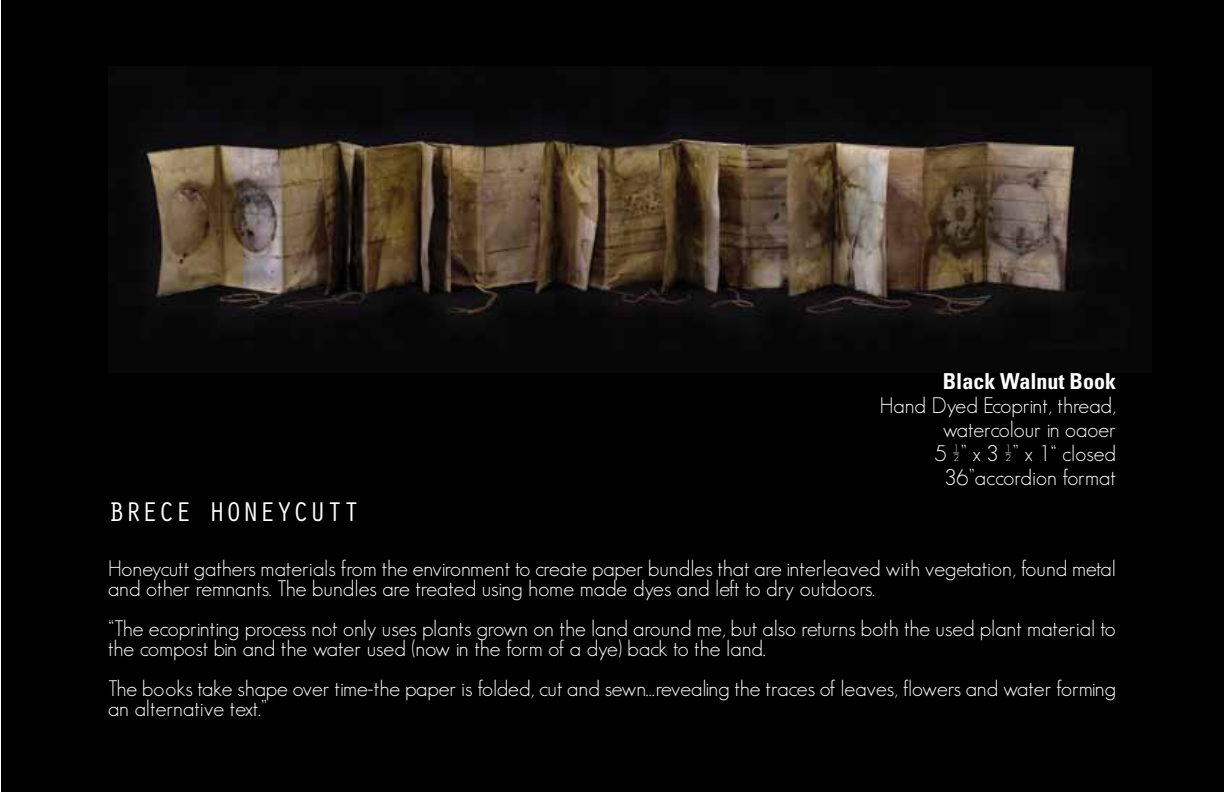
<style>
.page{position:relative;width:1224px;height:792px;background:#fff}
.page>*{position:absolute;margin:0;border:0;box-sizing:border-box;transform-origin:0 0}
.t1{font:28px "Orator Std";color:#fff}
.t2{font:300 22px/20px "Geosans";color:#fff}
.t3{font:700 condensed 22px "Univers LT Std";color:#fff}
</style>
<div class="page">
<div style="left:1px;top:0;width:1223px;height:792px;background:#000"></div>
<img style="left:133px;top:66px;width:989px;height:285px">
<p class="t1" style="left:108px;top:494px;width:253px">BRECE HONEYCUTT</p>
<p class="t3" style="left:943px;top:371px;width:175px">Black Walnut Book</p>
<p class="t2" style="left:880px;top:395px;width:238px;line-height:24px;text-align:right">Hand Dyed Ecoprint, thread, watercolour in oaoer<br>5 ½” x 3 ½” x 1“ closed<br>36”accordion format</p>
<p class="t2" style="left:108px;top:560px;width:1009px">Honeycutt gathers materials from the environment to create paper bundles that are interleaved with vegetation, found metal and other remnants. The bundles are treated using home made dyes and left to dry outdoors.</p>
<p class="t2" style="left:108px;top:620px;width:1009px">“The ecoprinting process not only uses plants grown on the land around me, but also returns both the used plant material to the compost bin and the water used (now in the form of a dye) back to the land.</p>
<p class="t2" style="left:108px;top:680px;width:1009px">The books take shape over time-the paper is folded, cut and sewn…revealing the traces of leaves, flowers and water forming an alternative text.”</p>
</div>
